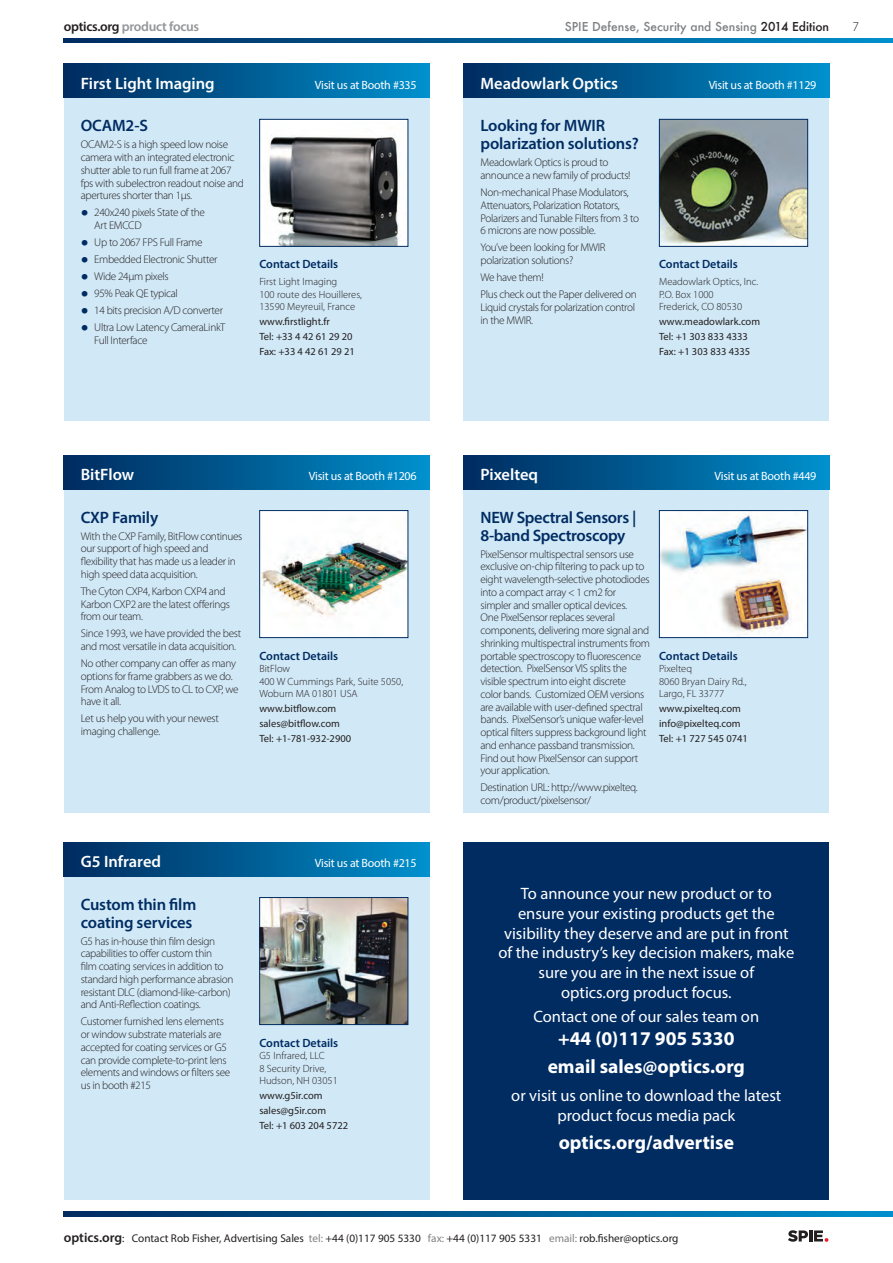
<style>
.page{position:relative;width:893px;height:1263px;background:#fff}
.page>*{position:absolute;margin:0;border:0;box-sizing:border-box;transform-origin:0 0}
.t1{font:700 19.5px/27.6px "Myriad Pro";color:#fff;text-align:center}
.t2{font:16.5px/19.8px "Myriad Pro";color:#fff;text-align:center}
.t3{font:600 16.5px/18px "Myriad Pro";letter-spacing:-.01em;color:#002c62}
.t4{font:600 16.5px "Myriad Pro";color:#fff}
.t5{font:600 13.5px "Myriad Pro";letter-spacing:-.02em;color:#939598}
.t6{font:300 13.5px "Myriad Pro";color:#231f20}
.t7{font:12px "Myriad Pro";letter-spacing:-.02em;color:#fff}
.t8{font:600 12px "Myriad Pro";color:#002c62}
.t9{font:500 12px "Futura";color:#7e8083}
.t10{font:300 11.25px/12.8px "Myriad Pro";letter-spacing:-.03em;color:#231f20}
.t11{font:11.25px "Myriad Pro";color:#231f20}
.t12{font:10.5px/14.7px "Myriad Pro";color:#231f20}
.t13{font:300 10.5px/12.6px "Myriad Pro";color:#231f20}
.s1{color:#231f20}
.s2{font-size:31.5px;color:#002c62}
.s3{font-weight:600;font-size:13.5px}
.s4{color:#808285}
</style>
<div class="page">
<svg style="left:64px;top:1212px;width:829px;height:4px;background:#005c93"></svg>
<svg style="left:64px;top:38px;width:829px;height:5px;background:#005c93"></svg>
<svg style="left:788px;top:1230px;width:40px;height:12px"></svg>
<div style="left:64px;top:64px;width:365px;height:357px;background:#d1e8f6"></div>
<div style="left:64px;top:64px;width:365px;height:34px;background:linear-gradient(to right,#002a5e,#0090cc)"></div>
<img style="left:261px;top:122px;width:145px;height:123px">
<div style="left:259px;top:119px;width:149px;height:128px;border:1px solid #002c62"></div>
<div style="left:64px;top:842px;width:365px;height:357px;background:#d1e8f6"></div>
<div style="left:64px;top:842px;width:365px;height:34px;background:linear-gradient(to right,#002a5e,#0090cc)"></div>
<img style="left:261px;top:899px;width:145px;height:124px">
<div style="left:259px;top:897px;width:149px;height:128px;border:1px solid #002c62"></div>
<div style="left:64px;top:455px;width:365px;height:357px;background:#d1e8f6"></div>
<div style="left:64px;top:455px;width:365px;height:34px;background:linear-gradient(to right,#002a5e,#0090cc)"></div>
<img style="left:261px;top:512px;width:145px;height:124px">
<div style="left:259px;top:510px;width:149px;height:128px;border:1px solid #002c62"></div>
<div style="left:463px;top:64px;width:366px;height:357px;background:#d1e8f6"></div>
<div style="left:463px;top:64px;width:366px;height:34px;background:linear-gradient(to right,#002a5d,#0090cb)"></div>
<img style="left:661px;top:121px;width:145px;height:124px">
<div style="left:659px;top:119px;width:149px;height:128px;border:1px solid #002c62"></div>
<div style="left:463px;top:842px;width:366px;height:357px;background:#002c62"></div>
<div style="left:463px;top:455px;width:366px;height:357px;background:#d1e8f6"></div>
<div style="left:463px;top:455px;width:366px;height:34px;background:linear-gradient(to right,#002a5d,#0090cb)"></div>
<img style="left:661px;top:512px;width:145px;height:124px">
<div style="left:659px;top:510px;width:149px;height:128px;border:1px solid #002c62"></div>
<p class="t5" style="left:64px;top:18px;width:137px"><span class="s1">optics.org</span> product focus</p>
<p class="t9" style="left:565px;top:18px;width:266px">SPIE Defense, Security and Sensing <span class="s1">2014 Edition</span></p>
<p class="t6" style="left:852px;top:19px;width:8px">7</p>
<h2 class="t4" style="left:81px;top:73px;width:135px">First Light Imaging</h2>
<p class="t7" style="left:315px;top:77px;width:103px">Visit us at Booth #335</p>
<h2 class="t3" style="left:81px;top:116px;width:69px">OCAM2-S</h2>
<p class="t10" style="left:81px;top:138px;width:165px">OCAM2-S is a high speed low noise camera with an integrated electronic shutter able to run full frame at 2067 fps with subelectron readout noise and apertures shorter than 1µs.</p>
<p class="t10" style="left:94px;top:206px;width:112px;text-indent:-14px"><span class="s2">•</span> 240x240 pixels State of the<br>Art EMCCD</p>
<p class="t10" style="left:81px;top:236px;width:123px"><span class="s2">•</span> Up to 2067 FPS Full Frame</p>
<p class="t10" style="left:81px;top:253px;width:138px"><span class="s2">•</span> Embedded Electronic Shutter</p>
<p class="t10" style="left:81px;top:270px;width:89px"><span class="s2">•</span> Wide 24µm pixels</p>
<p class="t10" style="left:81px;top:287px;width:99px"><span class="s2">•</span> 95% Peak QE typical</p>
<p class="t10" style="left:81px;top:304px;width:144px"><span class="s2">•</span> 14 bits precision A/D converter</p>
<p class="t10" style="left:94px;top:321px;width:133px;text-indent:-14px"><span class="s2">•</span> Ultra Low Latency CameraLinkT<br>Full Interface</p>
<p class="t8" style="left:259px;top:257px;width:80px">Contact Details</p>
<p class="t13" style="left:259px;top:275px;width:104px">First Light Imaging<br>100 route des Houilleres,<br>13590 Meyreuil, France</p>
<p class="t12" style="left:259px;top:314px;width:97px">www.firstlight.fr<br>Tel: +33 4 42 61 29 20<br>Fax: +33 4 42 61 29 21</p>
<h2 class="t4" style="left:81px;top:464px;width:55px">BitFlow</h2>
<p class="t7" style="left:309px;top:468px;width:109px">Visit us at Booth #1206</p>
<h2 class="t3" style="left:81px;top:508px;width:79px">CXP Family</h2>
<p class="t10" style="left:81px;top:529px;width:163px">With the CXP Family, BitFlow continues our support of high speed and flexibility that has made us a leader in high speed data acquisition.</p>
<p class="t10" style="left:81px;top:585px;width:151px">The Cyton CXP4, Karbon CXP4 and<br>Karbon CXP2 are the latest offerings from our team.</p>
<p class="t10" style="left:81px;top:627px;width:162px">Since 1993, we have provided the best and most versatile in data acquisition.</p>
<p class="t10" style="left:81px;top:657px;width:159px">No other company can offer as many options for frame grabbers as we do.<br>From Analog to LVDS to CL to CXP, we have it all.</p>
<p class="t10" style="left:81px;top:712px;width:140px">Let us help you with your newest imaging challenge.</p>
<p class="t8" style="left:259px;top:648px;width:80px">Contact Details</p>
<p class="t13" style="left:259px;top:662px;width:145px">BitFlow<br>400 W Cummings Park, Suite 5050,<br>Woburn MA 01801 USA</p>
<p class="t12" style="left:259px;top:701px;width:93px">www.bitflow.com sales@bitflow.com<br>Tel: +1-781-932-2900</p>
<h2 class="t4" style="left:81px;top:851px;width:82px">G5 Infrared</h2>
<p class="t7" style="left:315px;top:855px;width:103px">Visit us at Booth #215</p>
<h2 class="t3" style="left:81px;top:895px;width:117px">Custom thin film coating services</h2>
<p class="t10" style="left:81px;top:934px;width:154px">G5 has in-house thin film design capabilities to offer custom thin<br>film coating services in addition to standard high performance abrasion resistant DLC (diamond-like-carbon) and Anti-Reflection coatings.</p>
<p class="t10" style="left:81px;top:1015px;width:151px">Customer furnished lens elements or window substrate materials are accepted for coating services or G5 can provide complete-to-print lens elements and windows or filters see us in booth #215</p>
<p class="t8" style="left:259px;top:1035px;width:80px">Contact Details</p>
<p class="t13" style="left:259px;top:1049px;width:80px">G5 Infrared, LLC<br>8 Security Drive,<br>Hudson, NH 03051</p>
<p class="t12" style="left:259px;top:1088px;width:90px">www.g5ir.com sales@g5ir.com<br>Tel: +1 603 204 5722</p>
<h2 class="t4" style="left:480px;top:73px;width:139px">Meadowlark Optics</h2>
<p class="t7" style="left:709px;top:77px;width:109px">Visit us at Booth #1129</p>
<h2 class="t3" style="left:480px;top:116px;width:160px">Looking for MWIR polarization solutions?</h2>
<p class="t10" style="left:480px;top:156px;width:152px">Meadowlark Optics is proud to announce a new family of products!</p>
<p class="t10" style="left:480px;top:186px;width:160px">Non-mechanical Phase Modulators, Attenuators, Polarization Rotators, Polarizers and Tunable Filters from 3 to 6 microns are now possible.</p>
<p class="t10" style="left:480px;top:241px;width:127px">You’ve been looking for MWIR polarization solutions?</p>
<p class="t10" style="left:480px;top:269px;width:158px;line-height:17px">We have them!<br>Plus check out the Paper delivered on</p>
<p class="t10" style="left:480px;top:301px;width:156px">Liquid crystals for polarization control in the MWIR.</p>
<p class="t8" style="left:659px;top:257px;width:80px">Contact Details</p>
<p class="t13" style="left:659px;top:275px;width:101px">Meadowlark Optics, Inc.<br>P.O. Box 1000<br>Frederick, CO 80530</p>
<p class="t12" style="left:659px;top:314px;width:103px">www.meadowlark.com<br>Tel: +1 303 833 4333<br>Fax: +1 303 833 4335</p>
<h2 class="t4" style="left:480px;top:464px;width:59px">Pixelteq</h2>
<p class="t7" style="left:715px;top:468px;width:103px">Visit us at Booth #449</p>
<h2 class="t3" style="left:480px;top:508px;width:157px">NEW Spectral Sensors |<br>8-band Spectroscopy</h2>
<p class="t10" style="left:480px;top:547px;width:171px">PixelSensor multispectral sensors use exclusive on-chip filtering to pack up to eight wavelength-selective photodiodes into a compact array &lt; 1 cm2 for simpler and smaller optical devices.<br>One PixelSensor replaces several components, delivering more signal and shrinking multispectral instruments from portable spectroscopy to fluorescence detection. PixelSensor VIS splits the visible spectrum into eight discrete color bands. Customized OEM versions are available with user-defined spectral bands. PixelSensor’s unique wafer-level optical filters suppress background light and enhance passband transmission.<br>Find out how PixelSensor can support your application.</p>
<p class="t10" style="left:480px;top:781px;width:159px">Destination URL: http://www.pixelteq. com/product/pixelsensor/</p>
<p class="t8" style="left:659px;top:648px;width:80px">Contact Details</p>
<p class="t13" style="left:659px;top:662px;width:89px">Pixelteq<br>8060 Bryan Dairy Rd.,<br>Largo, FL 33777</p>
<p class="t12" style="left:659px;top:701px;width:90px">www.pixelteq.com info@pixelteq.com<br>Tel: +1 727 545 0741</p>
<h2 class="t2" style="left:498px;top:883px;width:297px">To announce your new product or to ensure your existing products get the visibility they deserve and are put in front of the industry’s key decision makers, make sure you are in the next issue of<br>optics.org product focus.</h2>
<h2 class="t2" style="left:533px;top:1006px;width:227px">Contact one of our sales team on</h2>
<h1 class="t1" style="left:548px;top:1024px;width:199px">+44 (0)117 905 5330 email sales@optics.org</h1>
<h2 class="t2" style="left:511px;top:1086px;width:272px">or visit us online to download the latest product focus media pack</h2>
<h1 class="t1" style="left:559px;top:1128px;width:177px">optics.org/advertise</h1>
<p class="t11" style="left:64px;top:1231px;width:616px"><span class="s3">optics.org</span>: Contact Rob Fisher, Advertising Sales <span class="s4">tel:</span> +44 (0)117 905 5330 <span class="s4">fax:</span> +44 (0)117 905 5331 <span class="s4">email:</span> rob.fisher@optics.org</p>
</div>
